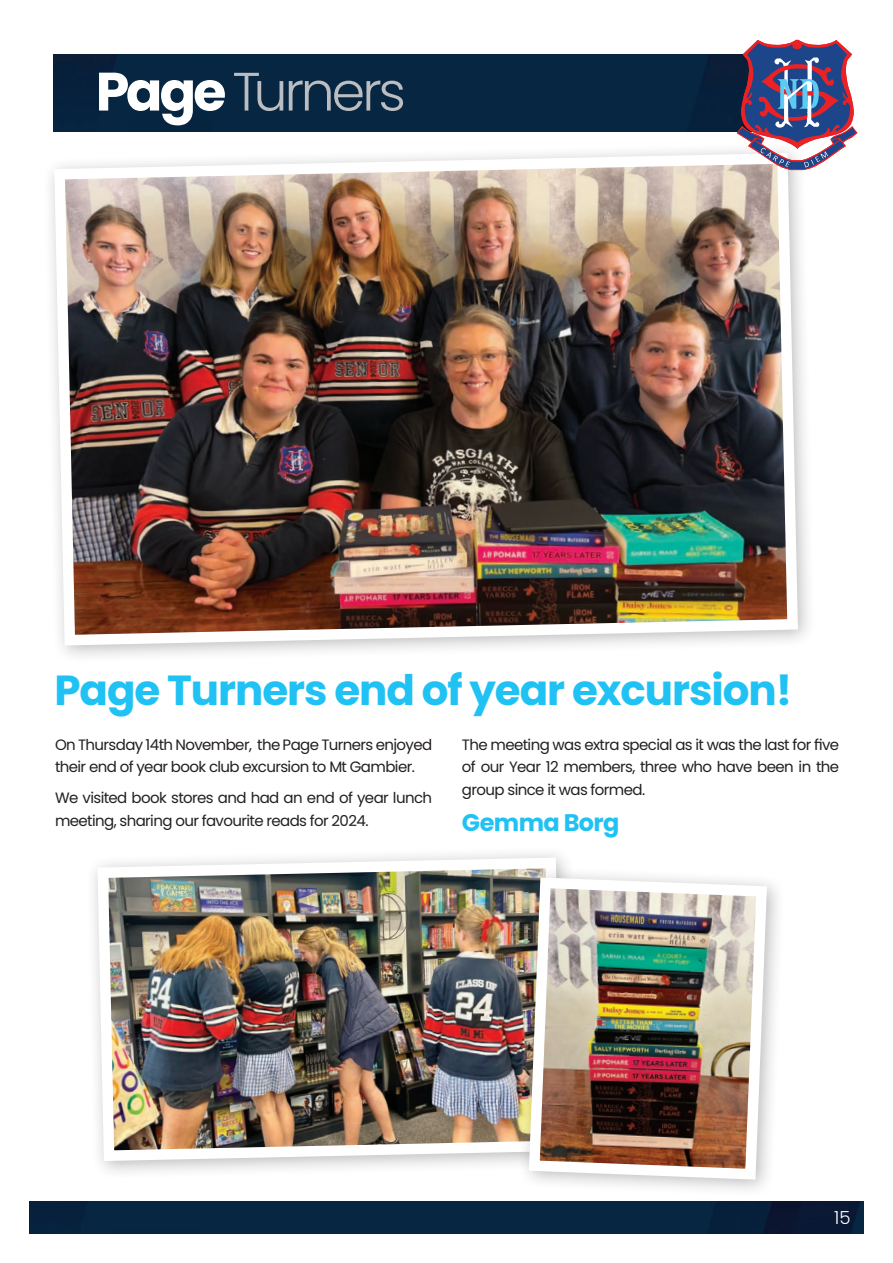
<style>
.page{position:relative;width:893px;height:1263px;background:#fff}
.page>*{position:absolute;margin:0;border:0;box-sizing:border-box;transform-origin:0 0}
.t1{font:300 54px "Poppins";letter-spacing:-.06em;color:#bcbdc0}
.t2{font:700 42px "Poppins";letter-spacing:-.025em;color:#1fc2f3}
.t3{font:700 24px "Poppins";letter-spacing:-.025em;color:#1fc2f3}
.t4{font:300 18px "Poppins";color:#fff}
.t5{font:15px/22.5px "Poppins";letter-spacing:-.04em;color:#231f20}
.s1{font-weight:700;color:#fff}
</style>
<div class="page">
<img style="left:30px;top:1201px;width:833px;height:32px">
<img style="left:50px;top:150px;width:753px;height:501px">
<div style="left:85px;top:845px;width:496px;height:335px;background:#231f20;opacity:.3"></div>
<img style="left:92px;top:852px;width:476px;height:314px">
<div style="left:517px;top:865px;width:269px;height:333px;background:#231f20;opacity:.3"></div>
<img style="left:523px;top:872px;width:249px;height:313px">
<div style="left:54px;top:54px;width:683px;height:78px;background:#062642"></div>
<svg style="left:737px;top:40px;width:120px;height:130px"></svg>
<h1 class="t1" style="left:96px;top:60px;width:312px"><span class="s1">Page</span> Turners</h1>
<h2 class="t2" style="left:54px;top:666px;width:739px">Page Turners end of year excursion!</h2>
<p class="t5" style="left:55px;top:733px;width:379px">On Thursday 14th November, the Page Turners enjoyed their end of year book club excursion to Mt Gambier.</p>
<p class="t5" style="left:55px;top:787px;width:379px">We visited book stores and had an end of year lunch meeting, sharing our favourite reads for 2024.</p>
<p class="t5" style="left:462px;top:733px;width:379px;text-align:justify">The meeting was extra special as it was the last for five of our Year 12 members, three who have been in the group since it was formed.</p>
<h3 class="t3" style="left:462px;top:809px;width:159px">Gemma Borg</h3>
<p class="t4" style="left:834px;top:1207px;width:18px">15</p>
</div>
